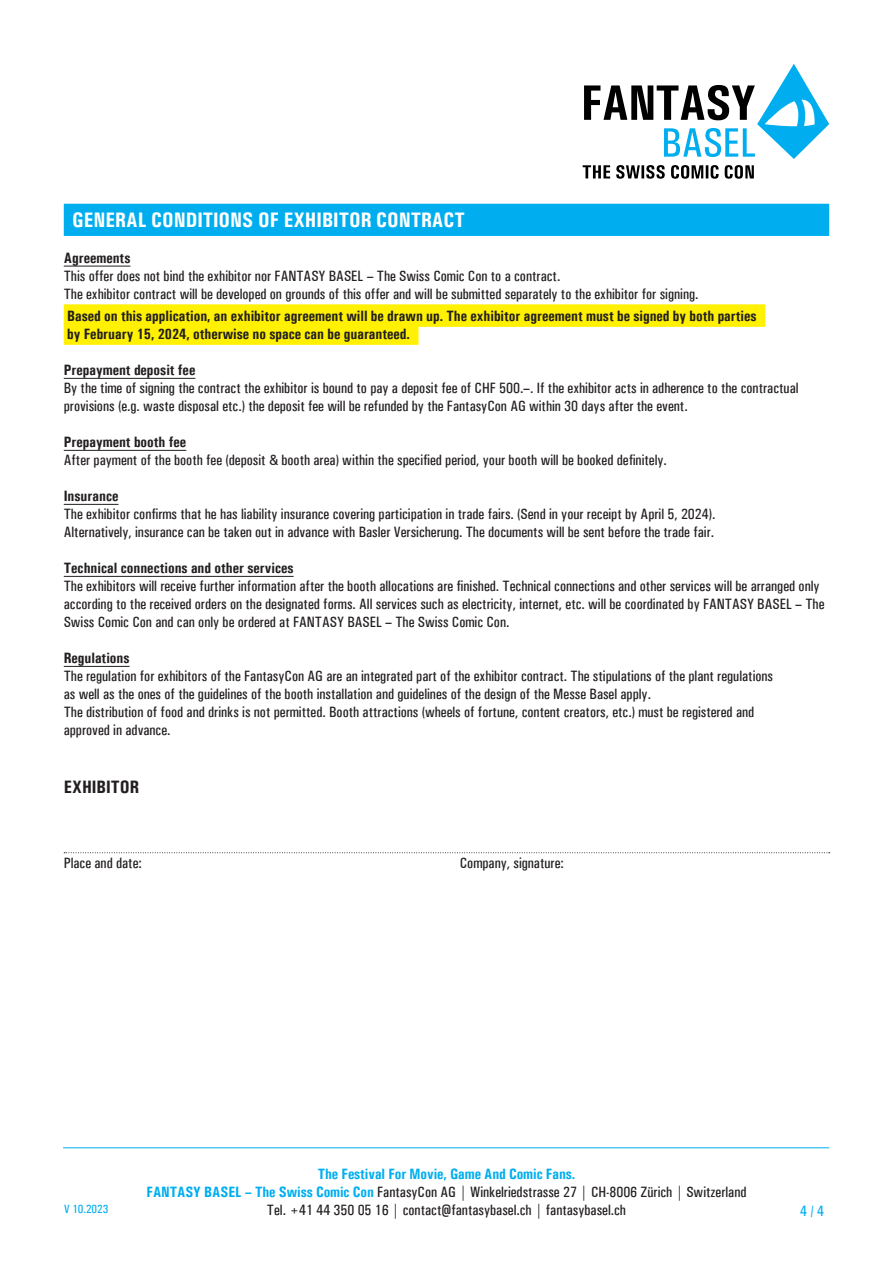
<style>
.page{position:relative;width:893px;height:1263px;background:#fff}
.page>*{position:absolute;margin:0;border:0;box-sizing:border-box;transform-origin:0 0}
.t1{font:700 condensed 21px "Univers";color:#fff}
.t2{font:700 condensed 18px "Univers";color:#231f20}
.t3{font:500 condensed 15px/18px "Univers";color:#231f20}
.t4{font:700 condensed 15px/18px "Univers";color:#231f20}
.t5{font:500 condensed 15px "Univers";color:#00aeef}
.t6{font:500 condensed 12px "Univers";color:#00aeef}
.s1{font-weight:700;color:#00aeef}
</style>
<div class="page">
<svg style="left:584px;top:64px;width:245px;height:95px"></svg>
<svg style="left:583px;top:165px;width:27px;height:13px"></svg>
<svg style="left:616px;top:165px;width:49px;height:14px"></svg>
<svg style="left:671px;top:165px;width:48px;height:14px"></svg>
<svg style="left:725px;top:165px;width:29px;height:14px"></svg>
<div style="left:64px;top:204px;width:765px;height:32px;background:#00aeef"></div>
<hr style="left:64px;top:266px;width:66px;height:1px;background:#231f20">
<div style="left:64px;top:304px;width:701px;height:23px;background:#fff101"></div>
<div style="left:64px;top:322px;width:355px;height:23px;background:#fff101"></div>
<hr style="left:64px;top:378px;width:131px;height:1px;background:#231f20">
<hr style="left:64px;top:450px;width:122px;height:1px;background:#231f20">
<hr style="left:64px;top:504px;width:55px;height:1px;background:#231f20">
<hr style="left:64px;top:576px;width:230px;height:1px;background:#231f20">
<hr style="left:64px;top:666px;width:66px;height:1px;background:#231f20">
<svg style="left:64px;top:852px;width:766px;height:1px"></svg>
<hr style="left:63px;top:1147px;width:766px;height:1px;background:#00aeef">
<h1 class="t1" style="left:72px;top:207px;width:394px">GENERAL CONDITIONS OF EXHIBITOR CONTRACT</h1>
<p class="t4" style="left:64px;top:249px;width:68px">Agreements</p>
<p class="t3" style="left:64px;top:267px;width:636px">This offer does not bind the exhibitor nor FANTASY BASEL – The Swiss Comic Con to a contract.<br>The exhibitor contract will be developed on grounds of this offer and will be submitted separately to the exhibitor for signing.</p>
<p class="t4" style="left:67px;top:307px;width:691px">Based on this application, an exhibitor agreement will be drawn up. The exhibitor agreement must be signed by both parties by February 15, 2024, otherwise no space can be guaranteed.</p>
<p class="t4" style="left:64px;top:361px;width:133px">Prepayment deposit fee</p>
<p class="t3" style="left:64px;top:379px;width:736px">By the time of signing the contract the exhibitor is bound to pay a deposit fee of CHF 500.–. If the exhibitor acts in adherence to the contractual provisions (e.g. waste disposal etc.) the deposit fee will be refunded by the FantasyCon AG within 30 days after the event.</p>
<p class="t4" style="left:64px;top:433px;width:124px">Prepayment booth fee</p>
<p class="t3" style="left:64px;top:451px;width:605px">After payment of the booth fee (deposit &amp; booth area) within the specified period, your booth will be booked definitely.</p>
<p class="t4" style="left:64px;top:487px;width:56px">Insurance</p>
<p class="t3" style="left:64px;top:505px;width:653px">The exhibitor confirms that he has liability insurance covering participation in trade fairs. (Send in your receipt by April 5, 2024).<br>Alternatively, insurance can be taken out in advance with Basler Versicherung. The documents will be sent before the trade fair.</p>
<p class="t4" style="left:64px;top:559px;width:231px">Technical connections and other services</p>
<p class="t3" style="left:64px;top:577px;width:762px">The exhibitors will receive further information after the booth allocations are finished. Technical connections and other services will be arranged only according to the received orders on the designated forms. All services such as electricity, internet, etc. will be coordinated by FANTASY BASEL – The<br>Swiss Comic Con and can only be ordered at FANTASY BASEL – The Swiss Comic Con.</p>
<p class="t4" style="left:64px;top:649px;width:67px">Regulations</p>
<p class="t3" style="left:64px;top:667px;width:711px">The regulation for exhibitors of the FantasyCon AG are an integrated part of the exhibitor contract. The stipulations of the plant regulations as well as the ones of the guidelines of the booth installation and guidelines of the design of the Messe Basel apply.<br>The distribution of food and drinks is not permitted. Booth attractions (wheels of fortune, content creators, etc.) must be registered and approved in advance.</p>
<p class="t2" style="left:64px;top:776px;width:77px">EXHIBITOR</p>
<p class="t3" style="left:64px;top:854px;width:80px">Place and date:</p>
<p class="t3" style="left:460px;top:854px;width:106px">Company, signature:</p>
<p class="t6" style="left:64px;top:1202px;width:46px">V 10.2023</p>
<p class="t3" style="left:146px;top:1165px;width:601px;text-align:center"><span class="s1">The Festival For Movie, Game And Comic Fans.<br>FANTASY BASEL – The Swiss Comic Con</span> FantasyCon AG | Winkelriedstrasse 27 | CH-8006 Zürich | Switzerland<br>Tel. +41 44 350 05 16 | contact@fantasybasel.ch | fantasybasel.ch</p>
<p class="t5" style="left:800px;top:1202px;width:25px">4 / 4</p>
</div>
